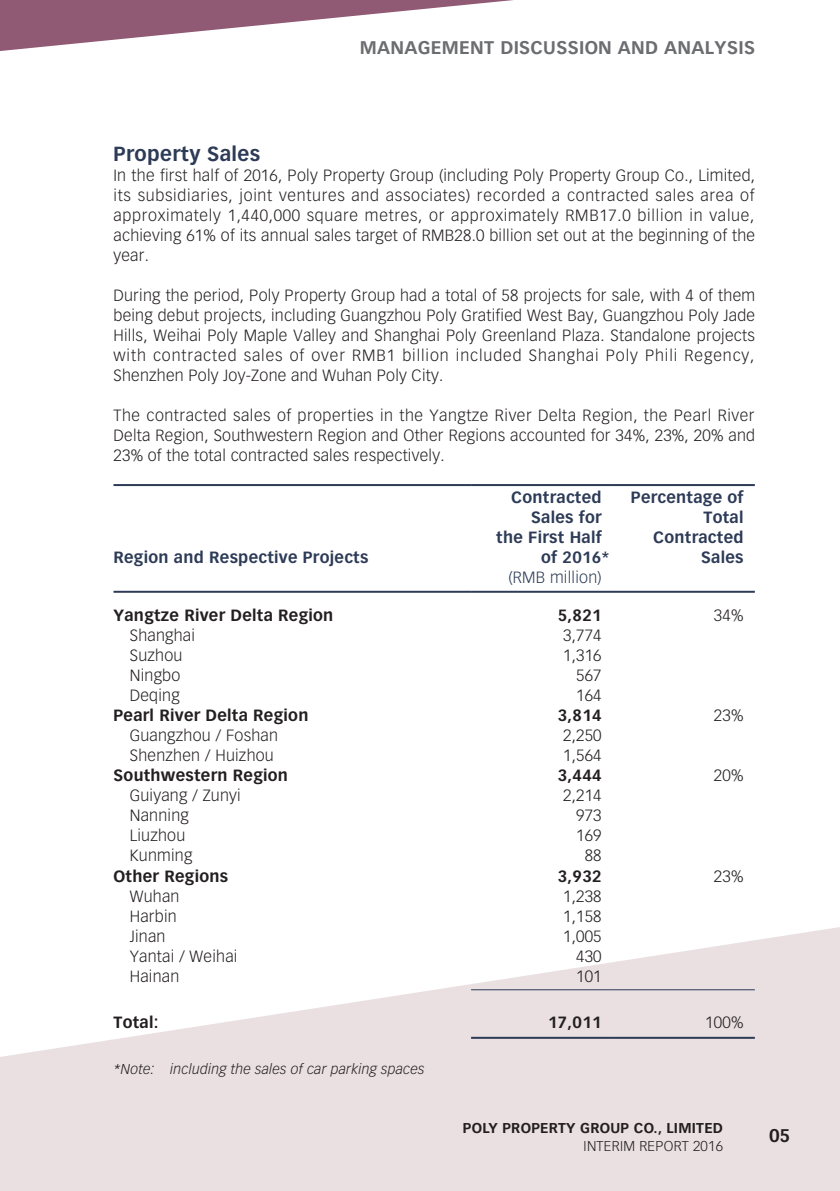
<style>
.page{position:relative;width:840px;height:1191px;background:#fff}
.page>*{position:absolute;margin:0;border:0;box-sizing:border-box;transform-origin:0 0}
._02_H2{font:700 20px "Vectora LT Std";letter-spacing:.02em;color:#2d3b57}
.t1{font:700 18px "Vectora LT Std";letter-spacing:.02em;color:#6c6d70}
.t2{font:700 18px "Vectora LT Std";color:#231f20}
._00_txt{font:300 16px/20px "Vectora LT Std";letter-spacing:.015em;color:#231f20;text-align:justify}
._00_txt-2{font:700 16px "Vectora LT Std";letter-spacing:.02em;color:#231f20}
._00_txt-3{font:700 16px "Vectora LT Std";letter-spacing:.02em;color:#2d3b57}
._00_txt-4{font:300 16px "Vectora LT Std";letter-spacing:.015em;color:#2d3b57}
._06_Notes{font:italic 300 14px "Vectora LT Std";letter-spacing:.015em;color:#231f20}
.t3{font:700 14px "Vectora LT Std";letter-spacing:.02em;color:#231f20}
.t4{font:300 14px "Vectora LT Std";letter-spacing:.02em;color:#231f20}
</style>
<div class="page">
<svg style="left:0;top:927px;width:839px;height:264px;fill:#eae0e2"></svg>
<svg style="left:0;top:0;width:514px;height:51px"></svg>
<hr style="left:113px;top:484px;width:358px;height:2px;background:#2d3b57">
<hr style="left:471px;top:484px;width:141px;height:2px;background:#2d3b57">
<hr style="left:612px;top:484px;width:142px;height:2px;background:#2d3b57">
<hr style="left:113px;top:591px;width:358px;height:2px;background:#2d3b57">
<hr style="left:471px;top:591px;width:141px;height:2px;background:#2d3b57">
<hr style="left:612px;top:591px;width:142px;height:2px;background:#2d3b57">
<hr style="left:471px;top:989px;width:141px;height:1px;background:#2d3b57">
<hr style="left:612px;top:989px;width:142px;height:1px;background:#2d3b57">
<hr style="left:471px;top:1036px;width:141px;height:2px;background:#2d3b57">
<hr style="left:612px;top:1036px;width:142px;height:2px;background:#2d3b57">
<p class="t1" style="left:360px;top:37px;width:396px">MANAGEMENT DISCUSSION AND ANALYSIS</p>
<p class="_02_H2" style="left:113px;top:142px;width:148px">Property Sales</p>
<p class="_00_txt" style="left:113px;top:166px;width:643px">In the first half of 2016, Poly Property Group (including Poly Property Group Co., Limited, its subsidiaries, joint ventures and associates) recorded a contracted sales area of approximately 1,440,000 square metres, or approximately RMB17.0 billion in value, achieving 61% of its annual sales target of RMB28.0 billion set out at the beginning of the year.</p>
<p class="_00_txt" style="left:113px;top:286px;width:642px">During the period, Poly Property Group had a total of 58 projects for sale, with 4 of them being debut projects, including Guangzhou Poly Gratified West Bay, Guangzhou Poly Jade Hills, Weihai Poly Maple Valley and Shanghai Poly Greenland Plaza. Standalone projects with contracted sales of over RMB1 billion included Shanghai Poly Phili Regency, Shenzhen Poly Joy-Zone and Wuhan Poly City.</p>
<p class="_00_txt" style="left:113px;top:406px;width:642px">The contracted sales of properties in the Yangtze River Delta Region, the Pearl River Delta Region, Southwestern Region and Other Regions accounted for 34%, 23%, 20% and 23% of the total contracted sales respectively.</p>
<p class="_00_txt-3" style="left:113px;top:548px;width:256px">Region and Respective Projects</p>
<p class="_00_txt-3" style="left:511px;top:488px;width:92px">Contracted</p>
<p class="_00_txt-3" style="left:531px;top:508px;width:72px">Sales for</p>
<p class="_00_txt-3" style="left:496px;top:528px;width:107px">the First Half</p>
<p class="_00_txt-3" style="left:541px;top:548px;width:70px">of 2016*</p>
<p class="_00_txt-4" style="left:508px;top:568px;width:95px">(RMB million)</p>
<p class="_00_txt-3" style="left:630px;top:488px;width:114px">Percentage of</p>
<p class="_00_txt-3" style="left:703px;top:508px;width:41px">Total</p>
<p class="_00_txt-3" style="left:652px;top:528px;width:92px">Contracted</p>
<p class="_00_txt-3" style="left:700px;top:548px;width:44px">Sales</p>
<p class="_00_txt-2" style="left:113px;top:606px;width:221px">Yangtze River Delta Region</p>
<p class="_00_txt-2" style="left:557px;top:606px;width:45px">5,821</p>
<p class="_00_txt" style="left:713px;top:606px;width:31px">34%</p>
<p class="_00_txt" style="left:130px;top:626px;width:67px">Shanghai</p>
<p class="_00_txt" style="left:563px;top:626px;width:40px">3,774</p>
<p class="_00_txt" style="left:130px;top:646px;width:54px">Suzhou</p>
<p class="_00_txt" style="left:563px;top:646px;width:40px">1,316</p>
<p class="_00_txt" style="left:130px;top:666px;width:52px">Ningbo</p>
<p class="_00_txt" style="left:575px;top:666px;width:27px">567</p>
<p class="_00_txt" style="left:130px;top:686px;width:51px">Deqing</p>
<p class="_00_txt" style="left:575px;top:686px;width:27px">164</p>
<p class="_00_txt-2" style="left:113px;top:706px;width:196px">Pearl River Delta Region</p>
<p class="_00_txt-2" style="left:557px;top:706px;width:45px">3,814</p>
<p class="_00_txt" style="left:713px;top:706px;width:31px">23%</p>
<p class="_00_txt" style="left:130px;top:726px;width:150px">Guangzhou / Foshan</p>
<p class="_00_txt" style="left:563px;top:726px;width:40px">2,250</p>
<p class="_00_txt" style="left:130px;top:746px;width:145px">Shenzhen / Huizhou</p>
<p class="_00_txt" style="left:563px;top:746px;width:40px">1,564</p>
<p class="_00_txt-2" style="left:113px;top:766px;width:176px">Southwestern Region</p>
<p class="_00_txt-2" style="left:557px;top:766px;width:45px">3,444</p>
<p class="_00_txt" style="left:713px;top:766px;width:31px">20%</p>
<p class="_00_txt" style="left:130px;top:786px;width:112px">Guiyang / Zunyi</p>
<p class="_00_txt" style="left:563px;top:786px;width:40px">2,214</p>
<p class="_00_txt" style="left:130px;top:806px;width:61px">Nanning</p>
<p class="_00_txt" style="left:575px;top:806px;width:27px">973</p>
<p class="_00_txt" style="left:130px;top:826px;width:57px">Liuzhou</p>
<p class="_00_txt" style="left:575px;top:826px;width:27px">169</p>
<p class="_00_txt" style="left:130px;top:846px;width:64px">Kunming</p>
<p class="_00_txt" style="left:584px;top:846px;width:18px">88</p>
<p class="_00_txt-2" style="left:113px;top:866px;width:116px">Other Regions</p>
<p class="_00_txt-2" style="left:557px;top:866px;width:45px">3,932</p>
<p class="_00_txt" style="left:713px;top:866px;width:31px">23%</p>
<p class="_00_txt" style="left:130px;top:886px;width:51px">Wuhan</p>
<p class="_00_txt" style="left:563px;top:886px;width:40px">1,238</p>
<p class="_00_txt" style="left:130px;top:906px;width:48px">Harbin</p>
<p class="_00_txt" style="left:563px;top:906px;width:40px">1,158</p>
<p class="_00_txt" style="left:130px;top:926px;width:37px">Jinan</p>
<p class="_00_txt" style="left:563px;top:926px;width:40px">1,005</p>
<p class="_00_txt" style="left:130px;top:946px;width:109px">Yantai / Weihai</p>
<p class="_00_txt" style="left:575px;top:946px;width:27px">430</p>
<p class="_00_txt" style="left:130px;top:966px;width:51px">Hainan</p>
<p class="_00_txt" style="left:575px;top:966px;width:27px">101</p>
<p class="_00_txt-2" style="left:113px;top:1012px;width:47px">Total:</p>
<p class="_00_txt-2" style="left:547px;top:1012px;width:55px">17,011</p>
<p class="_00_txt" style="left:705px;top:1012px;width:40px">100%</p>
<p class="_06_Notes" style="left:113px;top:1060px;width:312px">*Note: including the sales of car parking spaces</p>
<p class="t3" style="left:462px;top:1119px;width:261px">POLY PROPERTY GROUP CO., LIMITED</p>
<p class="t4" style="left:583px;top:1138px;width:141px">INTERIM REPORT 2016</p>
<p class="t2" style="left:768px;top:1124px;width:23px">05</p>
</div>
